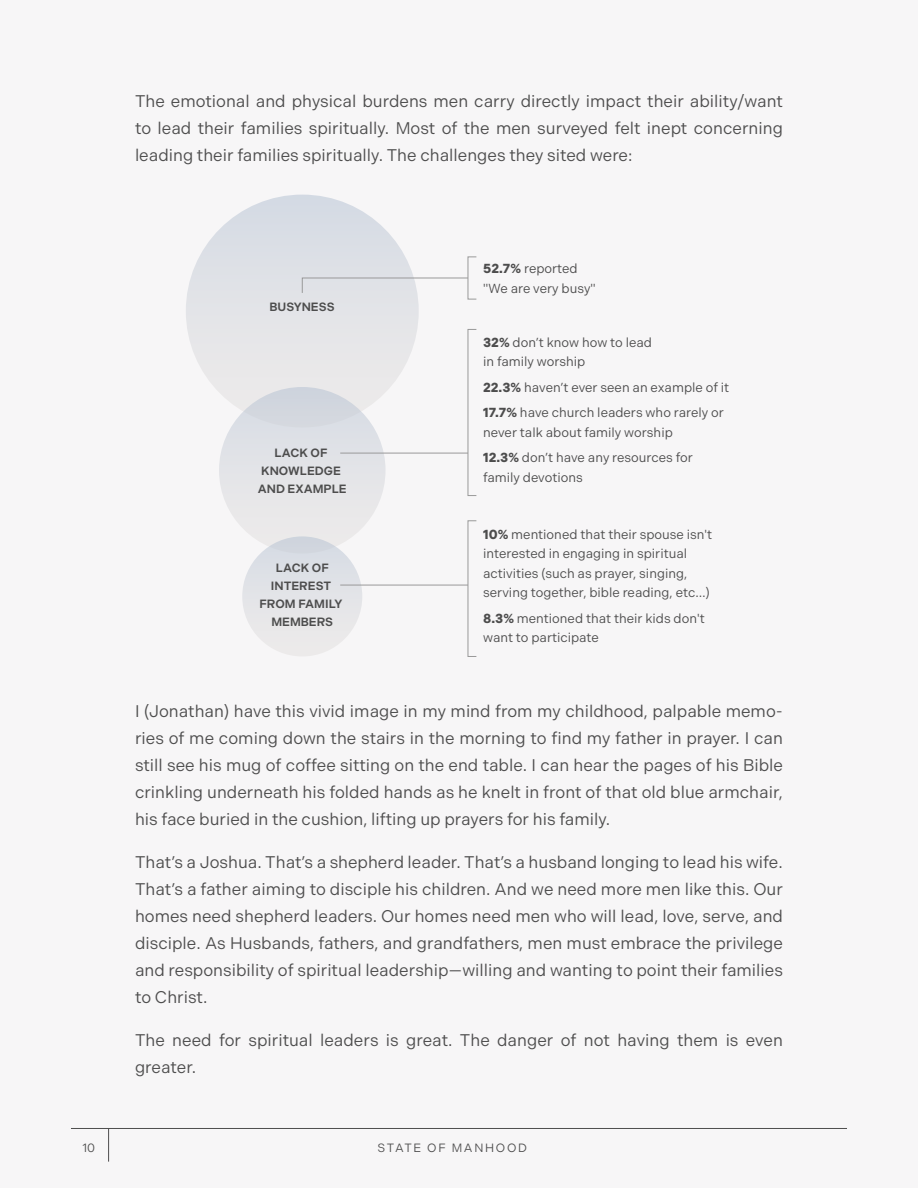
<style>
.page{position:relative;width:918px;height:1188px;background:#f7f6f7}
.page>*{position:absolute;margin:0;border:0;box-sizing:border-box;transform-origin:0 0}
.t1{font:16.8px/27px "Indivisible";color:#4d4d4d;text-align:justify}
.t2{font:13.2px/19.5px "Indivisible";color:#4d4d4d}
.t3{font:600 12px/18px "Indivisible";color:#4d4d4d;text-align:center}
.t4{font:12px "Indivisible";letter-spacing:.14em;color:#4d4d4d}
.s1{font-weight:700}
</style>
<div class="page">
<hr style="left:71px;top:1128px;width:776px;height:1px;background:#4d4d4d">
<hr style="left:108px;top:1128px;width:1px;height:34px;background:#4d4d4d">
<div style="left:186px;top:195px;width:233px;height:233px;background:linear-gradient(to right,#e2e3e7,#e2e3e7);border-radius:116px"></div>
<div style="left:219px;top:387px;width:167px;height:167px;background:linear-gradient(to bottom,#d1d6df,#f1efee);border-radius:83px"></div>
<div style="left:242px;top:536px;width:120px;height:120px;background:linear-gradient(to bottom,#d3d8e1,#efedec);border-radius:60px"></div>
<svg style="left:302px;top:278px;width:166px;height:15px"></svg>
<hr style="left:340px;top:585px;width:128px;height:1px;background:#999">
<hr style="left:340px;top:453px;width:128px;height:1px;background:#999">
<div style="left:468px;top:257px;width:9px;height:42px;border:1px solid #999"></div>
<div style="left:468px;top:329px;width:9px;height:167px;border:1px solid #999"></div>
<div style="left:468px;top:521px;width:9px;height:136px;border:1px solid #999"></div>
<p class="t1" style="left:135px;top:88px;width:650px">The emotional and physical burdens men carry directly impact their ability/want to lead their families spiritually. Most of the men surveyed felt inept concerning leading their families spiritually. The challenges they sited were:</p>
<p class="t3" style="left:269px;top:298px;width:67px">BUSYNESS</p>
<p class="t3" style="left:258px;top:444px;width:90px">LACK OF<br>KNOWLEDGE<br>AND EXAMPLE</p>
<p class="t3" style="left:259px;top:559px;width:85px">LACK OF<br>INTEREST<br>FROM FAMILY<br>MEMBERS</p>
<p class="t2" style="left:483px;top:259px;width:114px"><span class="s1">52.7%</span> reported "We are very busy"</p>
<p class="t2" style="left:483px;top:333px;width:170px"><span class="s1">32%</span> don’t know how to lead in family worship</p>
<p class="t2" style="left:483px;top:375px;width:248px;line-height:25.5px"><span class="s1">22.3%</span> haven’t ever seen an example of it<br><span class="s1">17.7%</span> have church leaders who rarely or</p>
<p class="t2" style="left:483px;top:420px;width:211px;line-height:25.5px">never talk about family worship<br><span class="s1">12.3%</span> don’t have any resources for</p>
<p class="t2" style="left:483px;top:468px;width:101px">family devotions</p>
<p class="t2" style="left:483px;top:524px;width:230px"><span class="s1">10%</span> mentioned that their spouse isn't interested in engaging in spiritual activities (such as prayer, singing, serving together, bible reading, etc…)</p>
<p class="t2" style="left:483px;top:608px;width:223px"><span class="s1">8.3%</span> mentioned that their kids don't want to participate</p>
<p class="t1" style="left:135px;top:698px;width:650px">I (Jonathan) have this vivid image in my mind from my childhood, palpable memo&shy;ries of me coming down the stairs in the morning to find my father in prayer. I can still see his mug of coffee sitting on the end table. I can hear the pages of his Bible crinkling underneath his folded hands as he knelt in front of that old blue armchair, his face buried in the cushion, lifting up prayers for his family.</p>
<p class="t1" style="left:135px;top:849px;width:650px">That’s a Joshua. That’s a shepherd leader. That’s a husband longing to lead his wife.<br>That’s a father aiming to disciple his children. And we need more men like this. Our homes need shepherd leaders. Our homes need men who will lead, love, serve, and disciple. As Husbands, fathers, and grandfathers, men must embrace the privilege and responsibility of spiritual leadership—willing and wanting to point their families to Christ.</p>
<p class="t1" style="left:135px;top:1027px;width:650px">The need for spiritual leaders is great. The danger of not having them is even greater.</p>
<p class="t4" style="left:82px;top:1141px;width:14px">10</p>
<p class="t4" style="left:378px;top:1141px;width:151px">STATE OF MANHOOD</p>
</div>
